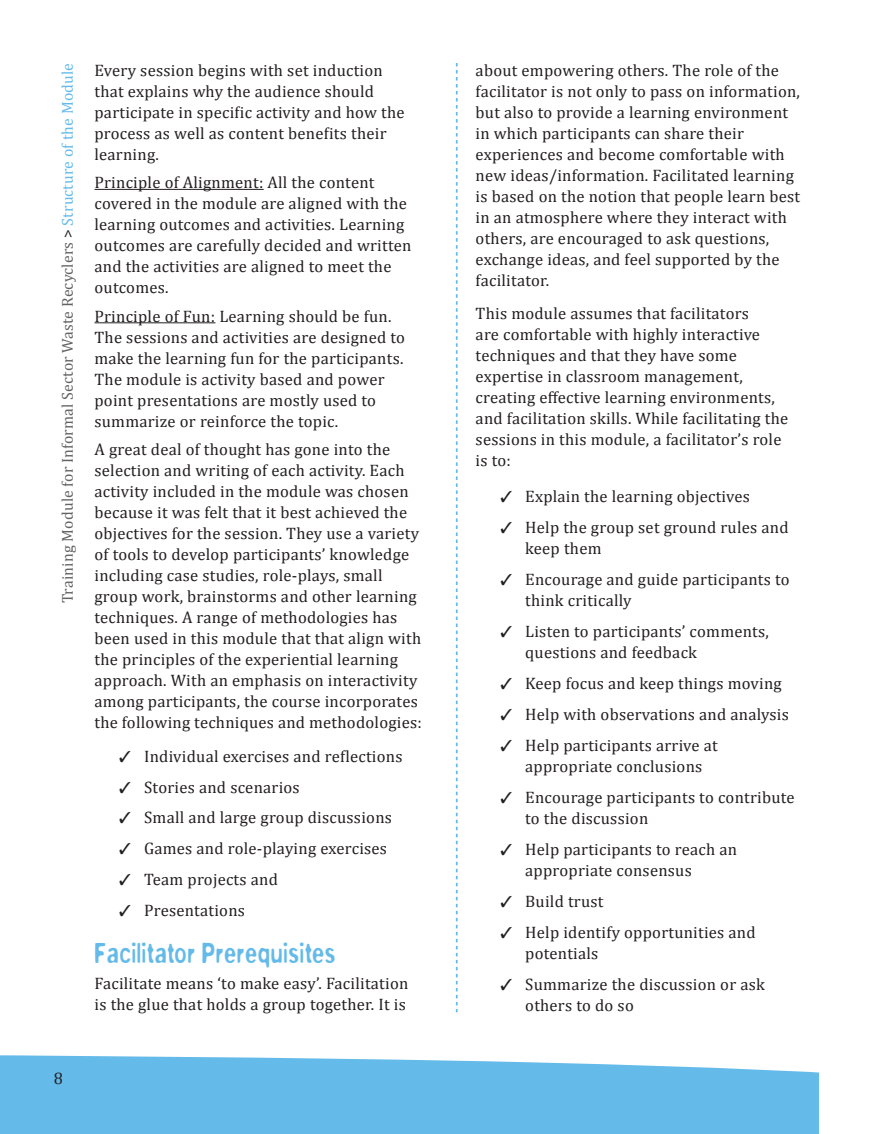
<style>
.page{position:relative;width:882px;height:1134px;background:#fff}
.page>*{position:absolute;margin:0;border:0;box-sizing:border-box;transform-origin:0 0}
.t1{font:100 26.25px "Washout";color:#64bae9}
.t2{font:16.62px/21px "Cambria";letter-spacing:.015em;color:#231f20}
.t3{font:15.75px "Cambria";letter-spacing:.01em;color:#636366}
.s1{color:#231f20}
.s2{color:#64bae9}
</style>
<div class="page">
<svg style="left:0;top:1055px;width:819px;height:79px;background:#70bfea"></svg>
<svg style="left:456px;top:63px;width:2px;height:949px"></svg>
<hr style="left:94px;top:189px;width:170px;height:1px;background:#231f20">
<hr style="left:94px;top:322px;width:121px;height:1px;background:#231f20">
<p class="t3" style="left:58px;top:603px;width:542px;rotate:-90deg">Training Module for Informal Sector Waste Recyclers <span class="s1">&gt;</span> <span class="s2">Structure of the Module</span></p>
<p class="t2" style="left:94px;top:60px;width:312px">Every session begins with set induction that explains why the audience should participate in specific activity and how the process as well as content benefits their learning.</p>
<p class="t2" style="left:94px;top:172px;width:318px">Principle of Alignment: All the content covered in the module are aligned with the learning outcomes and activities. Learning outcomes are carefully decided and written and the activities are aligned to meet the outcomes.</p>
<p class="t2" style="left:94px;top:306px;width:312px">Principle of Fun: Learning should be fun.<br>The sessions and activities are designed to make the learning fun for the participants.<br>The module is activity based and power point presentations are mostly used to summarize or reinforce the topic.</p>
<p class="t2" style="left:94px;top:439px;width:329px">A great deal of thought has gone into the selection and writing of each activity. Each activity included in the module was chosen because it was felt that it best achieved the objectives for the session. They use a variety of tools to develop participants’ knowledge including case studies, role-plays, small group work, brainstorms and other learning techniques. A range of methodologies has been used in this module that that align with the principles of the experiential learning approach. With an emphasis on interactivity among participants, the course incorporates the following techniques and methodologies:</p>
<p class="t2" style="left:119px;top:745px;width:285px">✓ Individual exercises and reflections</p>
<p class="t2" style="left:119px;top:776px;width:182px">✓ Stories and scenarios</p>
<p class="t2" style="left:119px;top:807px;width:274px">✓ Small and large group discussions</p>
<p class="t2" style="left:119px;top:838px;width:269px">✓ Games and role-playing exercises</p>
<p class="t2" style="left:119px;top:869px;width:160px">✓ Team projects and</p>
<p class="t2" style="left:119px;top:900px;width:127px">✓ Presentations</p>
<h1 class="t1" style="left:94px;top:942px;width:243px">Facilitator Prerequisites</h1>
<p class="t2" style="left:94px;top:972px;width:315px">Facilitate means ‘to make easy’. Facilitation is the glue that holds a group together. It is</p>
<p class="t2" style="left:54px;top:1068px;width:11px">8</p>
<p class="t2" style="left:476px;top:60px;width:326px">about empowering others. The role of the facilitator is not only to pass on information, but also to provide a learning environment in which participants can share their experiences and become comfortable with new ideas/information. Facilitated learning is based on the notion that people learn best in an atmosphere where they interact with others, are encouraged to ask questions, exchange ideas, and feel supported by the facilitator.</p>
<p class="t2" style="left:476px;top:303px;width:314px">This module assumes that facilitators<br>are comfortable with highly interactive techniques and that they have some expertise in classroom management, creating effective learning environments, and facilitation skills. While facilitating the sessions in this module, a facilitator’s role is to:</p>
<p class="t2" style="left:500px;top:486px;width:251px">✓ Explain the learning objectives</p>
<p class="t2" style="left:525px;top:517px;width:265px;text-indent:-25px">✓ Help the group set ground rules and keep them</p>
<p class="t2" style="left:525px;top:569px;width:266px;text-indent:-25px">✓ Encourage and guide participants to think critically</p>
<p class="t2" style="left:525px;top:621px;width:245px;text-indent:-25px">✓ Listen to participants’ comments, questions and feedback</p>
<p class="t2" style="left:500px;top:673px;width:283px">✓ Keep focus and keep things moving</p>
<p class="t2" style="left:500px;top:704px;width:290px">✓ Help with observations and analysis</p>
<p class="t2" style="left:500px;top:735px;width:219px;text-align:center">✓ Help participants arrive at appropriate conclusions</p>
<p class="t2" style="left:525px;top:787px;width:271px;text-indent:-25px">✓ Encourage participants to contribute to the discussion</p>
<p class="t2" style="left:525px;top:839px;width:213px;text-indent:-25px">✓ Help participants to reach an appropriate consensus</p>
<p class="t2" style="left:500px;top:890px;width:105px">✓ Build trust</p>
<p class="t2" style="left:525px;top:921px;width:232px;text-indent:-25px">✓ Help identify opportunities and potentials</p>
<p class="t2" style="left:525px;top:973px;width:241px;text-indent:-25px">✓ Summarize the discussion or ask others to do so</p>
</div>
